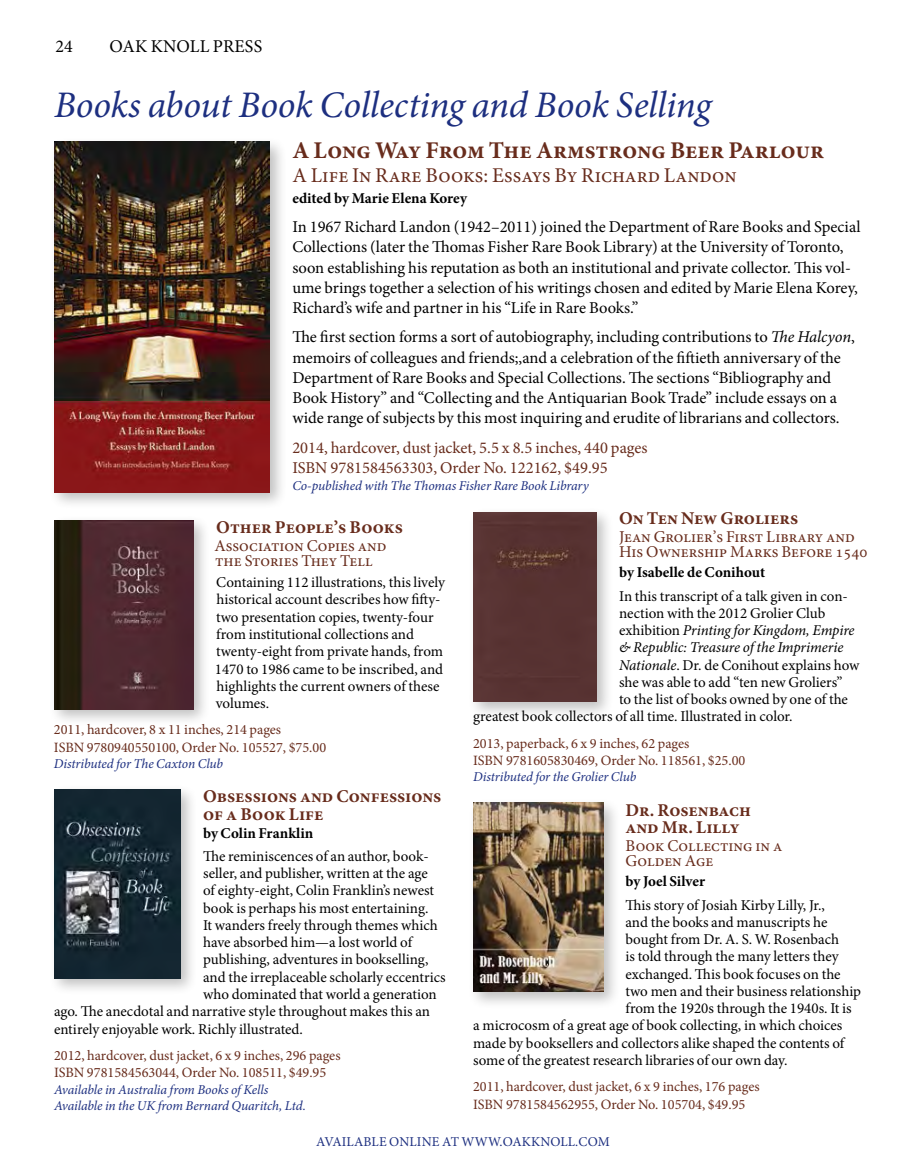
<style>
.page{position:relative;width:905px;height:1175px;background:#fff}
.page>*{position:absolute;margin:0;border:0;box-sizing:border-box;transform-origin:0 0}
.t1{font:italic 37.5px "Minion Pro";letter-spacing:-.005em;color:#1d2f80}
.t2{font:700 24px "Minion Pro";color:#682c1c}
.t3{font:21px "Minion Pro";color:#682c1c}
.t4{font:700 18px/17.2px "Minion Pro";color:#682c1c}
.t5{font:18px "Minion Pro";letter-spacing:.01em;color:#000}
.t6{font:16.5px/20.2px "Minion Pro";color:#000}
.t7{font:16.5px/15px "Minion Pro";color:#682c1c}
.t8{font:15px/17.2px "Minion Pro";color:#000}
.t9{font:700 15px "Minion Pro";letter-spacing:-.01em;color:#000}
.t10{font:italic 15px "Minion Pro";letter-spacing:-.01em;color:#000}
.t11{font:14.25px/17.2px "Minion Pro";color:#682c1c}
.t12{font:italic 13.5px/16.5px "Minion Pro";letter-spacing:-.01em;color:#1d2f80}
.t13{font:13.5px "Minion Pro";letter-spacing:.01em;color:#1d2f80}
.s1{font-style:italic}
.s2{font-style:normal}
</style>
<div class="page">
<div style="left:49px;top:783px;width:149px;height:213px;background:#000;opacity:.25"></div>
<img style="left:54px;top:789px;width:127px;height:189px">
<div style="left:467px;top:797px;width:153px;height:212px;background:#000;opacity:.25"></div>
<img style="left:473px;top:802px;width:130px;height:189px">
<div style="left:48px;top:136px;width:240px;height:374px;background:#000;opacity:.25"></div>
<img style="left:54px;top:142px;width:216px;height:350px">
<div style="left:49px;top:514px;width:162px;height:213px;background:#000;opacity:.25"></div>
<img style="left:54px;top:520px;width:139px;height:189px">
<div style="left:467px;top:507px;width:147px;height:212px;background:#000;opacity:.25"></div>
<div style="left:473px;top:512px;width:123px;height:189px;background:#573332"></div>
<p class="t5" style="left:56px;top:34px;width:19px">24</p>
<p class="t5" style="left:110px;top:34px;width:154px">OAK KNOLL PRESS</p>
<h1 class="t1" style="left:54px;top:80px;width:658px">Books about Book Collecting and Book Selling</h1>
<h2 class="t2" style="left:292px;top:133px;width:533px">A Long Way From The Armstrong Beer Parlour</h2>
<h3 class="t3" style="left:292px;top:161px;width:446px">A Life In Rare Books: Essays By Richard Landon</h3>
<p class="t9" style="left:292px;top:187px;width:176px">edited by Marie Elena Korey</p>
<p class="t6" style="left:292px;top:217px;width:569px">In 1967 Richard Landon (1942–2011) joined the Department of Rare Books and Special Collections (later the Thomas Fisher Rare Book Library) at the University of Toronto, soon establishing his reputation as both an institutional and private collector. This vol&shy;ume brings together a selection of his writings chosen and edited by Marie Elena Korey, Richard’s wife and partner in his “Life in Rare Books.”</p>
<p class="t6" style="left:292px;top:327px;width:564px">The first section forms a sort of autobiography, including contributions to <span class="s1">The Halcyon</span>, memoirs of colleagues and friends;,and a celebration of the fiftieth anniversary of the Department of Rare Books and Special Collections. The sections “Bibliography and Book History” and “Collecting and the Antiquarian Book Trade” include essays on a wide range of subjects by this most inquiring and erudite of librarians and collectors.</p>
<p class="t7" style="left:292px;top:437px;width:356px;line-height:20.2px">2014, hardcover, dust jacket, 5.5 x 8.5 inches, 440 pages<br>ISBN 9781584563303, Order No. 122162, $49.95</p>
<p class="t12" style="left:292px;top:477px;width:298px">Co-published with The Thomas Fisher Rare Book Library</p>
<p class="t4" style="left:216px;top:518px;width:188px">Other People’s Books</p>
<p class="t7" style="left:214px;top:538px;width:173px">Association Copies and the Stories They Tell</p>
<p class="t8" style="left:215px;top:574px;width:232px">Containing 112 illustrations, this lively historical account describes how fifty&shy;two presentation copies, twenty-four from institutional collections and twenty-eight from private hands, from 1470 to 1986 came to be inscribed, and highlights the current owners of these volumes.</p>
<p class="t11" style="left:54px;top:721px;width:274px">2011, hardcover, 8 x 11 inches, 214 pages<br>ISBN 9780940550100, Order No. 105527, $75.00</p>
<p class="t12" style="left:54px;top:755px;width:171px">Distributed for The Caxton Club</p>
<p class="t4" style="left:619px;top:509px;width:181px">On Ten New Groliers</p>
<p class="t7" style="left:619px;top:529px;width:250px">Jean Grolier’s First Library and<br>His Ownership Marks Before 1540</p>
<p class="t9" style="left:619px;top:562px;width:147px">by Isabelle de Conihout</p>
<p class="t8" style="left:619px;top:587px;width:230px">In this transcript of a talk given in con-</p>
<p class="t8" style="left:619px;top:604px;width:208px">nection with the 2012 Grolier Club</p>
<p class="t10" style="left:619px;top:620px;width:237px"><span class="s2">exhibition</span> Printing for Kingdom, Empire</p>
<p class="t10" style="left:619px;top:637px;width:226px">&amp; Republic: Treasure of the Imprimerie</p>
<p class="t8" style="left:619px;top:656px;width:242px"><span class="s1">Nationale</span>. Dr. de Conihout explains how</p>
<p class="t8" style="left:619px;top:673px;width:225px">she was able to add “ten new Groliers”</p>
<p class="t8" style="left:619px;top:691px;width:230px">to the list of books owned by one of the</p>
<p class="t8" style="left:473px;top:708px;width:321px">greatest book collectors of all time. Illustrated in color.</p>
<p class="t11" style="left:473px;top:734px;width:274px">2013, paperback, 6 x 9 inches, 62 pages<br>ISBN 9781605830469, Order No. 118561, $25.00</p>
<p class="t12" style="left:473px;top:769px;width:165px">Distributed for the Grolier Club</p>
<p class="t4" style="left:203px;top:787px;width:240px">Obsessions and Confessions of a Book Life</p>
<p class="t9" style="left:203px;top:822px;width:112px">by Colin Franklin</p>
<p class="t8" style="left:203px;top:847px;width:227px">The reminiscences of an author, book-</p>
<p class="t8" style="left:203px;top:864px;width:226px">seller, and publisher, written at the age</p>
<p class="t8" style="left:203px;top:882px;width:232px">of eighty-eight, Colin Franklin’s newest</p>
<p class="t8" style="left:203px;top:899px;width:227px">book is perhaps his most entertaining.</p>
<p class="t8" style="left:203px;top:916px;width:236px">It wanders freely through themes which</p>
<p class="t8" style="left:203px;top:933px;width:212px">have absorbed him—a lost world of</p>
<p class="t8" style="left:203px;top:951px;width:227px">publishing, adventures in bookselling,</p>
<p class="t8" style="left:203px;top:968px;width:244px">and the irreplaceable scholarly eccentrics</p>
<p class="t8" style="left:203px;top:985px;width:235px">who dominated that world a generation</p>
<p class="t8" style="left:54px;top:1002px;width:377px">ago. The anecdotal and narrative style throughout makes this an</p>
<p class="t8" style="left:54px;top:1020px;width:250px">entirely enjoyable work. Richly illustrated.</p>
<p class="t11" style="left:54px;top:1046px;width:288px">2012, hardcover, dust jacket, 6 x 9 inches, 296 pages<br>ISBN 9781584563044, Order No. 108511, $49.95</p>
<p class="t12" style="left:54px;top:1080px;width:253px">Available in Australia from Books of Kells<br>Available in the UK from Bernard Quaritch, Ltd.</p>
<p class="t4" style="left:625px;top:801px;width:127px">Dr. Rosenbach and Mr. Lilly</p>
<p class="t7" style="left:625px;top:838px;width:158px">Book Collecting in a<br>Golden Age</p>
<p class="t9" style="left:625px;top:871px;width:81px">by Joel Silver</p>
<p class="t8" style="left:625px;top:896px;width:201px">This story of Josiah Kirby Lilly, Jr.,</p>
<p class="t8" style="left:625px;top:913px;width:203px">and the books and manuscripts he</p>
<p class="t8" style="left:625px;top:930px;width:215px">bought from Dr. A. S. W. Rosenbach</p>
<p class="t8" style="left:625px;top:948px;width:215px">is told through the many letters they</p>
<p class="t8" style="left:625px;top:965px;width:217px">exchanged. This book focuses on the</p>
<p class="t8" style="left:625px;top:982px;width:237px">two men and their business relationship</p>
<p class="t8" style="left:625px;top:999px;width:228px">from the 1920s through the 1940s. It is</p>
<p class="t8" style="left:473px;top:1017px;width:371px">a microcosm of a great age of book collecting, in which choices</p>
<p class="t8" style="left:473px;top:1034px;width:374px">made by booksellers and collectors alike shaped the contents of</p>
<p class="t8" style="left:473px;top:1051px;width:316px">some of the greatest research libraries of our own day.</p>
<p class="t11" style="left:473px;top:1078px;width:288px">2011, hardcover, dust jacket, 6 x 9 inches, 176 pages<br>ISBN 9781584562955, Order No. 105704, $49.95</p>
<p class="t13" style="left:316px;top:1132px;width:295px">AVAILABLE ONLINE AT WWW.OAKKNOLL.COM</p>
</div>
